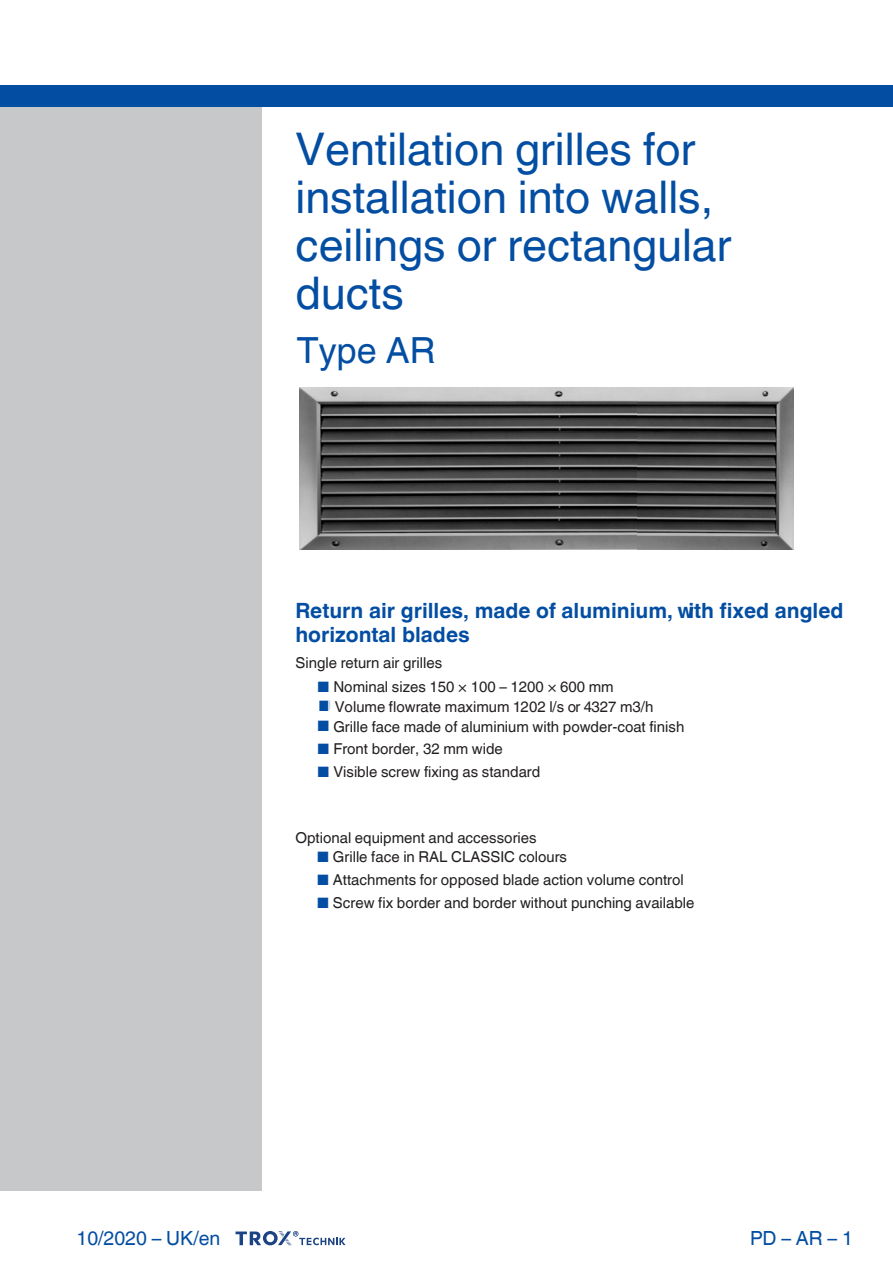
<style>
.page{position:relative;width:893px;height:1263px;background:#fff}
.page>*{position:absolute;margin:0;border:0;box-sizing:border-box;transform-origin:0 0}
.t1{font:45px/48px "TROX Helvetica";color:#034ea2}
.t2{font:36px "TROX Helvetica";color:#034ea2}
.t3{font:700 21px/23.9px "TROX Helvetica";color:#034ea2}
.t4{font:19.5px "TROX Helvetica";color:#034ea2}
.t5{font:15px "TROX Helvetica";color:#231f20}
.s1{font-style:inherit}
.s2{color:#034ea2}
.s3{color:#fff}
</style>
<div class="page">
<div style="left:0;top:106px;width:261px;height:1084px;background:#c6c8ca"></div>
<div style="left:0;top:85px;width:893px;height:21px;background:#034ea2"></div>
<svg style="left:236px;top:1231px;width:109px;height:15px"></svg>
<img style="left:637px;top:388px;width:156px;height:161px">
<img style="left:299px;top:388px;width:338px;height:161px">
<h1 class="t1" style="left:296px;top:125px;width:437px">Ventilation grilles for installation into walls, <span class="s1">ceilings</span> or rec tangular ducts</h1>
<h2 class="t2" style="left:297px;top:329px;width:140px">Type AR</h2>
<h3 class="t3" style="left:295px;top:599px;width:550px">Return air grilles, made of aluminium, with fixed angled horizontal blades</h3>
<p class="t5" style="left:295px;top:654px;width:148px">Single return air grilles</p>
<p class="t5" style="left:317px;top:678px;width:298px"><span class="s2">■</span> Nominal sizes 150 × 100 – 1200 × 600 mm</p>
<p class="t5" style="left:318px;top:698px;width:336px"><span class="s2">■</span> <span class="s3">L</span><span class="s3">'</span><span class="s1">V</span>olume flowrate maximum 1202 l/s or 4327 m3/h</p>
<p class="t5" style="left:317px;top:718px;width:369px"><span class="s2">■</span> Grille face made of aluminium with powder-coat finish</p>
<p class="t5" style="left:317px;top:740px;width:187px"><span class="s2">■</span> Front border, 32 mm wide</p>
<p class="t5" style="left:317px;top:763px;width:225px"><span class="s2">■</span> Visible screw fixing as standard</p>
<p class="t5" style="left:295px;top:829px;width:243px">Optional equipment and accessories</p>
<p class="t5" style="left:317px;top:848px;width:252px"><span class="s2">■</span> Grille face in RAL CLASSIC colours</p>
<p class="t5" style="left:317px;top:871px;width:368px"><span class="s2">■</span> Attachments for opposed blade action volume control</p>
<p class="t5" style="left:317px;top:894px;width:379px"><span class="s2">■</span> Screw fix border and border without punching ava<span class="s1">il</span>able</p>
<h3 class="t4" style="left:76px;top:1227px;width:145px"><span class="s1">10</span>/20<span class="s1">20</span> – UK/en</h3>
<h3 class="t4" style="left:750px;top:1227px;width:104px">PD – AR – 1</h3>
</div>
